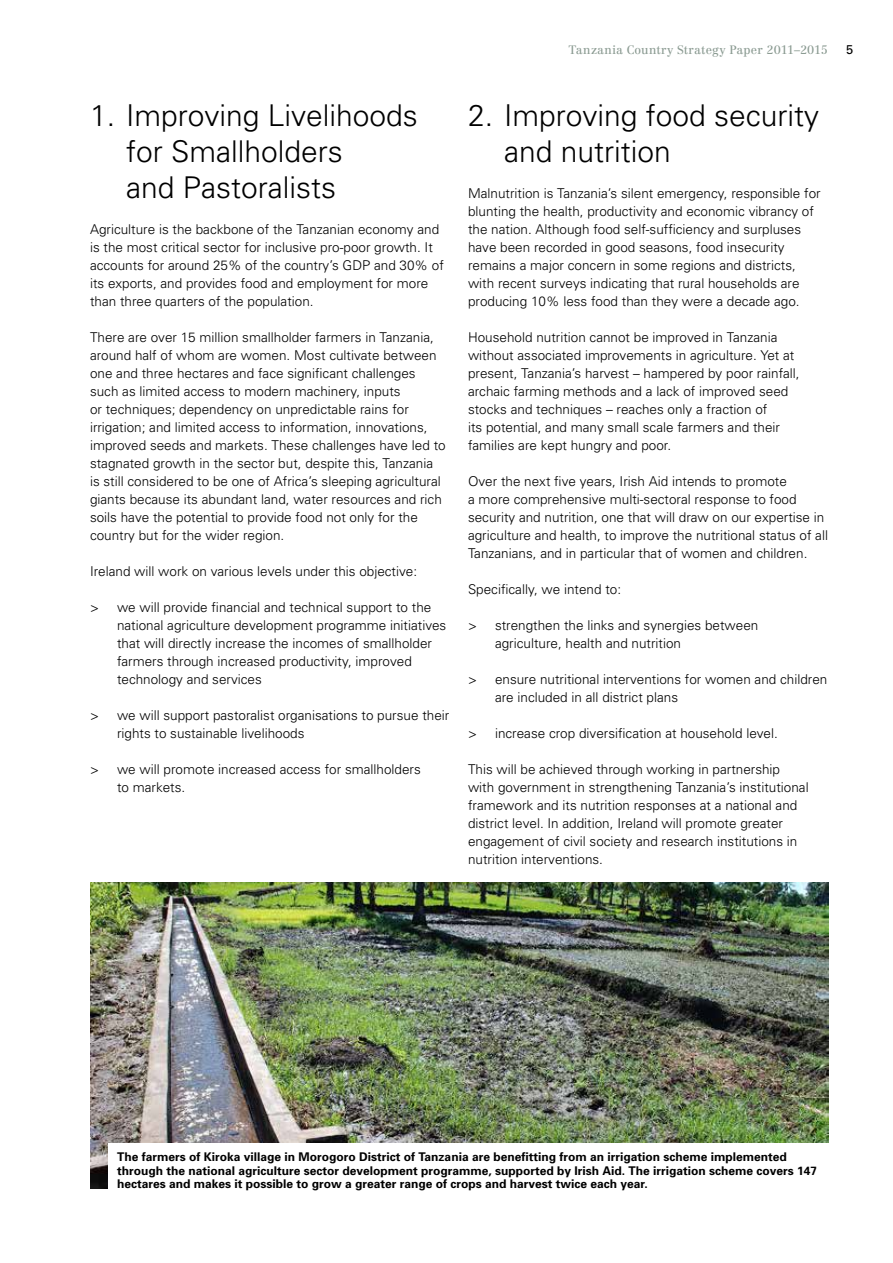
<style>
.page{position:relative;width:893px;height:1263px;background:#fff}
.page>*{position:absolute;margin:0;border:0;box-sizing:border-box;transform-origin:0 0}
.t1{font:300 30px/36px "Univers";color:#000}
.t2{font:300 13.5px/18px "Univers";color:#000}
.t3{font:12.75px "Univers";color:#000}
.t4{font:700 12px/13.5px "Univers";color:#000}
.t5{font:12px "Centennial LT Std";letter-spacing:.01em;color:#8b9b92}
</style>
<div class="page">
<img style="left:90px;top:882px;width:738px;height:306px">
<div style="left:108px;top:1143px;width:720px;height:54px;background:#fff"></div>
<h1 class="t1" style="left:126px;top:97px;width:293px;text-indent:-36px">1. Improving Livelihoods for Smallholders<br>and Pastoralists</h1>
<p class="t2" style="left:90px;top:220px;width:355px">Agriculture is the backbone of the Tanzanian economy and is the most critical sector for inclusive pro-poor growth. It accounts for around 25% of the country’s GDP and 30% of its exports, and provides food and employment for more than three quarters of the population.</p>
<p class="t2" style="left:90px;top:328px;width:357px">There are over 15 million smallholder farmers in Tanzania, around half of whom are women. Most cultivate between one and three hectares and face significant challenges such as limited access to modern machinery, inputs<br>or techniques; dependency on unpredictable rains for irrigation; and limited access to information, innovations, improved seeds and markets. These challenges have led to stagnated growth in the sector but, despite this, Tanzania is still considered to be one of Africa’s sleeping agricultural giants because its abundant land, water resources and rich soils have the potential to provide food not only for the country but for the wider region.</p>
<p class="t2" style="left:90px;top:562px;width:329px">Ireland will work on various levels under this objective:</p>
<p class="t2" style="left:117px;top:598px;width:331px;text-indent:-27px">&gt; we will provide financial and technical support to the national agriculture development programme initiatives that will directly increase the incomes of smallholder farmers through increased productivity, improved technology and services</p>
<p class="t2" style="left:117px;top:706px;width:334px;text-indent:-27px">&gt; we will support pastoralist organisations to pursue their rights to sustainable livelihoods</p>
<p class="t2" style="left:117px;top:760px;width:305px;text-indent:-27px">&gt; we will promote increased access for smallholders to markets.</p>
<p class="t5" style="left:569px;top:43px;width:261px">Tanzania Country Strategy Paper 2011–2015</p>
<p class="t3" style="left:846px;top:42px;width:9px">5</p>
<h1 class="t1" style="left:504px;top:97px;width:317px;text-indent:-36px">2. Improving food security and nutrition</h1>
<p class="t2" style="left:468px;top:184px;width:354px">Malnutrition is Tanzania’s silent emergency, responsible for blunting the health, productivity and economic vibrancy of the nation. Although food self-sufficiency and surpluses have been recorded in good seasons, food insecurity remains a major concern in some regions and districts, with recent surveys indicating that rural households are producing 10% less food than they were a decade ago.</p>
<p class="t2" style="left:468px;top:328px;width:333px">Household nutrition cannot be improved in Tanzania without associated improvements in agriculture. Yet at present, Tanzania’s harvest – hampered by poor rainfall, archaic farming methods and a lack of improved seed stocks and techniques – reaches only a fraction of<br>its potential, and many small scale farmers and their families are kept hungry and poor.</p>
<p class="t2" style="left:468px;top:472px;width:361px">Over the next five years, Irish Aid intends to promote<br>a more comprehensive multi-sectoral response to food security and nutrition, one that will draw on our expertise in agriculture and health, to improve the nutritional status of all Tanzanians, and in particular that of women and children.</p>
<p class="t2" style="left:468px;top:580px;width:155px">Specifically, we intend to:</p>
<p class="t2" style="left:495px;top:616px;width:265px;text-indent:-27px">&gt; strengthen the links and synergies between agriculture, health and nutrition</p>
<p class="t2" style="left:495px;top:670px;width:334px;text-indent:-27px">&gt; ensure nutritional interventions for women and children are included in all district plans</p>
<p class="t2" style="left:468px;top:724px;width:311px">&gt; increase crop diversification at household level.</p>
<p class="t2" style="left:468px;top:760px;width:342px">This will be achieved through working in partnership with government in strengthening Tanzania’s institutional framework and its nutrition responses at a national and district level. In addition, Ireland will promote greater engagement of civil society and research institutions in nutrition interventions.</p>
<p class="t4" style="left:117px;top:1150px;width:702px">The farmers of Kiroka village in Morogoro District of Tanzania are benefitting from an irrigation scheme implemented through the national agriculture sector development programme, supported by Irish Aid. The irrigation scheme covers 147 hectares and makes it possible to grow a greater range of crops and harvest twice each year.</p>
</div>
